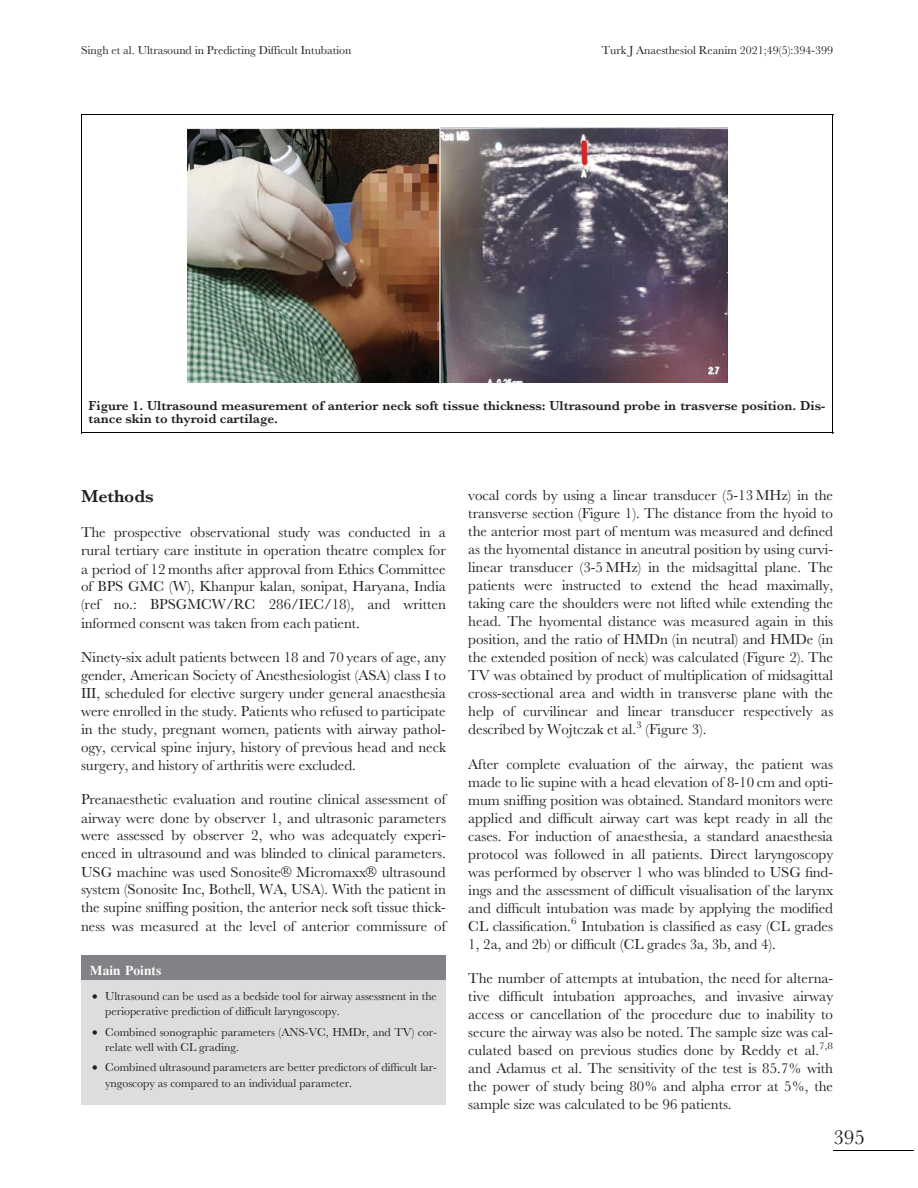
<style>
.page{position:relative;width:918px;height:1188px;background:#fff}
.page>*{position:absolute;margin:0;border:0;box-sizing:border-box;transform-origin:0 0}
.t1{font:21px "Adv OT9 ea 95238";color:#231f20}
.t2{font:18px "Adv O Tf 96860 da";color:#231f20}
.t3{font:15px/18px "Adv OT9 ea 95238";color:#231f20;text-align:justify}
.t4{font:13.5px/13.5px "Adv O Tf 96860 da";color:#231f20}
.t5{font:13.5px "Adv P6960";color:#fff}
.t6{font:12px/15px "Adv OT9 ea 95238";color:#231f20}
.s1{font-family:"Adv P80516";font-size:13.05px}
.s2{font-size:9px}
</style>
<div class="page">
<hr style="left:81px;top:114px;width:752px;height:1px;background:#000">
<hr style="left:81px;top:114px;width:1px;height:287px;background:#000">
<hr style="left:832px;top:114px;width:1px;height:287px;background:#000">
<hr style="left:81px;top:433px;width:752px;height:1px;background:#000">
<svg style="left:81px;top:401px;width:1px;height:32px"></svg>
<svg style="left:832px;top:401px;width:1px;height:32px"></svg>
<img style="left:187px;top:127px;width:540px;height:256px">
<div style="left:81px;top:956px;width:365px;height:149px;background:#dcddde"></div>
<div style="left:81px;top:955px;width:365px;height:25px;background:#808285"></div>
<hr style="left:833px;top:1150px;width:81px;height:1px;background:#000">
<p class="t6" style="left:81px;top:44px;width:272px">Singh et al. Ultrasound in Predicting Difficult Intubation</p>
<p class="t6" style="left:602px;top:44px;width:233px">Turk J Anaesthesiol Reanim 2021;49(5):394-399</p>
<p class="t4" style="left:89px;top:400px;width:739px">Figure 1. Ultrasound measurement of anterior neck soft tissue thickness: Ultrasound probe in trasverse position. Dis&shy;tance skin to thyroid cartilage.</p>
<p class="t2" style="left:81px;top:490px;width:74px">Methods</p>
<p class="t3" style="left:81px;top:525px;width:366px">The prospective observational study was conducted in a rural tertiary care institute in operation theatre complex for a period of 12 months after approval from Ethics Committee of BPS GMC (W), Khanpur kalan, sonipat, Haryana, India (ref no.: BPSGMCW/RC 286/IEC/18), and written informed consent was taken from each patient.</p>
<p class="t3" style="left:81px;top:650px;width:366px">Ninety-six adult patients between 18 and 70 years of age, any gender, American Society of Anesthesiologist (ASA) class I to III, scheduled for elective surgery under general anaesthesia were enrolled in the study. Patients who refused to participate in the study, pregnant women, patients with airway pathol&shy;ogy, cervical spine injury, history of previous head and neck surgery, and history of arthritis were excluded.</p>
<p class="t3" style="left:81px;top:792px;width:366px">Preanaesthetic evaluation and routine clinical assessment of airway were done by observer 1, and ultrasonic parameters were assessed by observer 2, who was adequately experi&shy;enced in ultrasound and was blinded to clinical parameters.<br>USG machine was used Sonosite<span class="s1">V</span><span class="s2">R</span> Micromaxx<span class="s1">V</span><span class="s2">R</span> ultrasound system (Sonosite Inc, Bothell, WA, USA). With the patient in the supine sniffing position, the anterior neck soft tissue thick&shy;ness was measured at the level of anterior commissure of</p>
<p class="t5" style="left:90px;top:966px;width:73px">Main Points</p>
<p class="t6" style="left:105px;top:990px;width:333px;text-indent:-13px">• Ultrasound can be used as a bedside tool for airway assessment in the perioperative prediction of difficult laryngoscopy.</p>
<p class="t6" style="left:105px;top:1026px;width:333px;text-indent:-13px">• Combined sonographic parameters (ANS-VC, HMDr, and TV) cor&shy;relate well with CL grading.</p>
<p class="t6" style="left:105px;top:1061px;width:333px;text-indent:-13px">• Combined ultrasound parameters are better predictors of difficult lar&shy;yngoscopy as compared to an individual parameter.</p>
<p class="t3" style="left:468px;top:488px;width:366px">vocal cords by using a linear transducer (5-13 MHz) in the transverse section (Figure 1). The distance from the hyoid to the anterior most part of mentum was measured and defined as the hyomental distance in aneutral position by using curvi&shy;linear transducer (3-5 MHz) in the midsagittal plane. The patients were instructed to extend the head maximally, taking care the shoulders were not lifted while extending the head. The hyomental distance was measured again in this position, and the ratio of HMDn (in neutral) and HMDe (in the extended position of neck) was calculated (Figure 2). The TV was obtained by product of multiplication of midsagittal cross-sectional area and width in transverse plane with the help of curvilinear and linear transducer respectively as described by Wojtczak et al.<sup>3</sup> (Figure 3).</p>
<p class="t3" style="left:468px;top:757px;width:366px">After complete evaluation of the airway, the patient was made to lie supine with a head elevation of 8-10 cm and opti&shy;mum sniffing position was obtained. Standard monitors were applied and difficult airway cart was kept ready in all the cases. For induction of anaesthesia, a standard anaesthesia protocol was followed in all patients. Direct laryngoscopy was performed by observer 1 who was blinded to USG find&shy;ings and the assessment of difficult visualisation of the larynx and difficult intubation was made by applying the modified CL classification.<sup>6</sup> Intubation is classified as easy (CL grades 1, 2a, and 2b) or difficult (CL grades 3a, 3b, and 4).</p>
<p class="t3" style="left:468px;top:971px;width:366px">The number of attempts at intubation, the need for alterna&shy;tive difficult intubation approaches, and invasive airway access or cancellation of the procedure due to inability to secure the airway was also be noted. The sample size was cal&shy;culated based on previous studies done by Reddy et al.<sup>7,8 </sup>and Adamus et al. The sensitivity of the test is 85.7% with the power of study being 80% and alpha error at 5%, the sample size was calculated to be 96 patients.</p>
<p class="t1" style="left:833px;top:1130px;width:33px">395</p>
</div>
